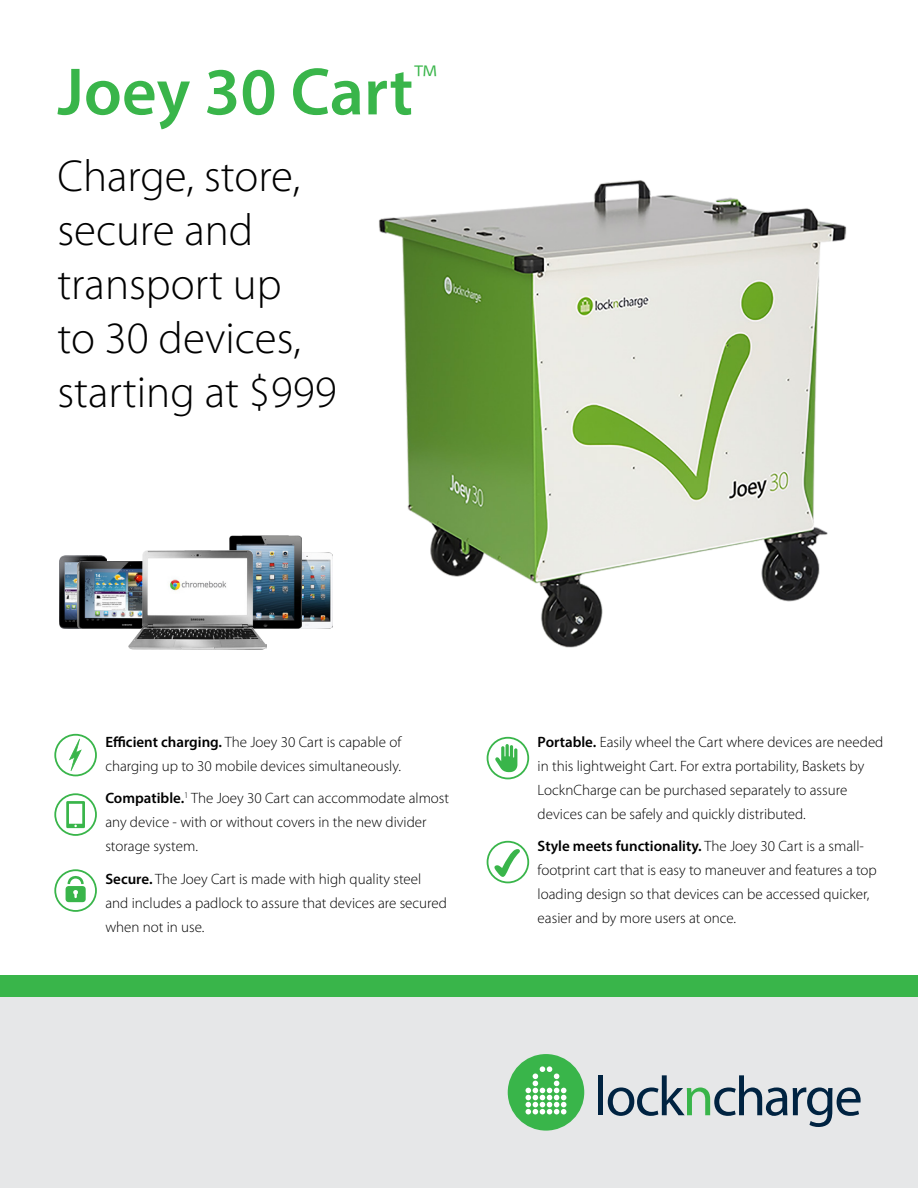
<style>
.page{position:relative;width:918px;height:1188px;background:#fff}
.page>*{position:absolute;margin:0;border:0;box-sizing:border-box;transform-origin:0 0}
.t1{font:600 67.5px "Myriad Pro";color:#39b54a}
.t2{font:300 45px/54px "Myriad Pro";color:#000}
.t3{font:300 15px/24px "Myriad Pro";color:#000}
.s1{font-weight:600}
</style>
<div class="page">
<div style="left:0;top:997px;width:918px;height:191px;background:#e6e7e8"></div>
<div style="left:598px;top:1075px;width:5px;height:40px;background:#002341"></div>
<svg style="left:608px;top:1075px;width:253px;height:52px"></svg>
<div style="left:508px;top:1054px;width:76px;height:77px;background:#39b54a;border-radius:50%"></div>
<svg style="left:526px;top:1066px;width:40px;height:48px"></svg>
<div style="left:0;top:975px;width:918px;height:22px;background:#39b54a"></div>
<svg style="left:54px;top:734px;width:43px;height:42px"></svg>
<svg style="left:487px;top:737px;width:42px;height:42px"></svg>
<svg style="left:487px;top:841px;width:42px;height:42px"></svg>
<svg style="left:54px;top:869px;width:43px;height:43px"></svg>
<svg style="left:54px;top:793px;width:43px;height:43px"></svg>
<img style="left:60px;top:555px;width:46px;height:73px">
<img style="left:301px;top:553px;width:32px;height:75px">
<img style="left:78px;top:561px;width:51px;height:67px">
<img style="left:230px;top:536px;width:71px;height:92px">
<img style="left:129px;top:551px;width:138px;height:98px">
<img style="left:379px;top:180px;width:468px;height:468px">
<p class="t1" style="left:57px;top:49px;width:381px">Joey 30 Cart<sup>™</sup></p>
<p class="t2" style="left:57px;top:148px;width:281px">Charge, store, secure and transport up<br>to 30 devices, starting at $999</p>
<p class="t3" style="left:105px;top:730px;width:297px"><span class="s1">Efficient charging.</span> The Joey 30 Cart is capable of charging up to 30 mobile devices simultaneously.</p>
<p class="t3" style="left:105px;top:786px;width:345px"><span class="s1">Compatible.</span><sup>1</sup> The Joey 30 Cart can accommodate almost any device - with or without covers in the new divider storage system.</p>
<p class="t3" style="left:105px;top:867px;width:343px"><span class="s1">Secure.</span> The Joey Cart is made with high quality steel and includes a padlock to assure that devices are secured when not in use.</p>
<p class="t3" style="left:538px;top:730px;width:347px"><span class="s1">Portable.</span> Easily wheel the Cart where devices are needed in this lightweight Cart. For extra portability, Baskets by LocknCharge can be purchased separately to assure devices can be safely and quickly distributed.</p>
<p class="t3" style="left:538px;top:834px;width:341px"><span class="s1">Style meets functionality.</span> The Joey 30 Cart is a small&shy;footprint cart that is easy to maneuver and features a top loading design so that devices can be accessed quicker, easier and by more users at once.</p>
</div>
